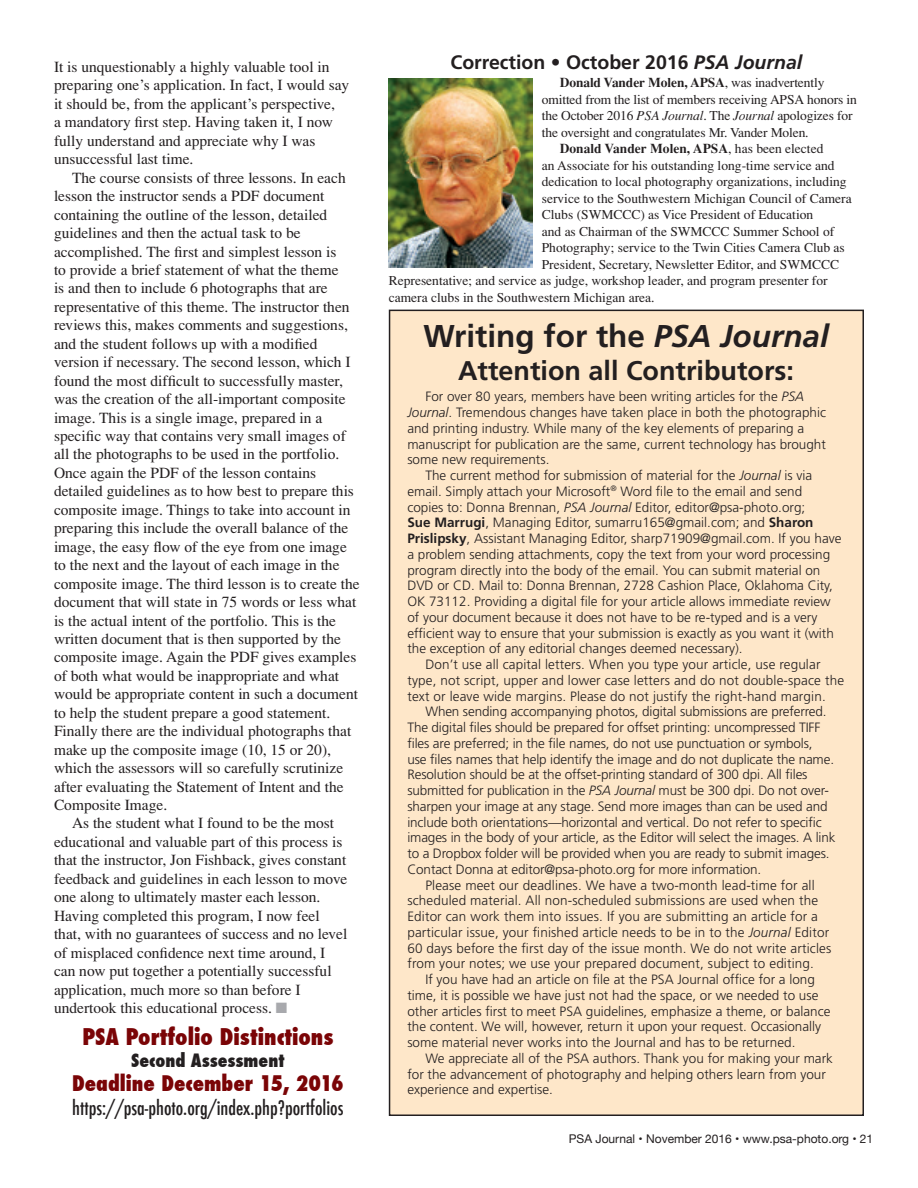
<style>
.page{position:relative;width:918px;height:1188px;background:#fff}
.page>*{position:absolute;margin:0;border:0;box-sizing:border-box;transform-origin:0 0}
._10__12_Times{font:700 31.5px "Frutiger";color:#231f20}
._10__12_Times-2{font:700 27px "Frutiger";color:#231f20}
.t1{font:800 condensed 22.5px "Futura";color:#7a0406}
.t2{font:800 condensed 21px "Futura";color:#7a0406}
.t3{font:500 condensed 19.5px "Futura";color:#231f20}
.t4{font:700 19.5px "Frutiger";color:#231f20}
.t5{font:800 condensed 18px "Futura";color:#231f20}
.t6{font:15.45px/18.5px "Times";color:#231f20}
._10__12_Times-3{font:300 13.5px/15.8px "Frutiger";color:#231f20}
.t7{font:13.5px/16.5px "Times";color:#231f20}
.t8{font:700 13.5px "Times";color:#231f20}
.t9{font:12px "Helvetica Neue";color:#231f20}
.s1{color:#a8a9ad}
.s2{font-style:italic}
.s3{font-weight:700}
.s4{font-weight:400}
</style>
<div class="page">
<div style="left:390px;top:310px;width:473px;height:805px;background:#fee7c9"></div>
<img style="left:389px;top:79px;width:144px;height:189px">
<p class="t6" style="left:54px;top:58px;width:297px">It is unquestionably a highly valuable tool in preparing one’s application. In fact, I would say it should be, from the applicant’s perspective,<br>a mandatory first step. Having taken it, I now fully understand and appreciate why I was unsuccessful last time.</p>
<p class="t6" style="left:54px;top:168px;width:307px;text-indent:18px">The course consists of three lessons. In each lesson the instructor sends a PDF document containing the outline of the lesson, detailed guidelines and then the actual task to be accomplished. The first and simplest lesson is<br>to provide a brief statement of what the theme<br>is and then to include 6 photographs that are representative of this theme. The instructor then reviews this, makes comments and suggestions, and the student follows up with a modified version if necessary. The second lesson, which I found the most difficult to successfully master, was the creation of the all-important composite image. This is a single image, prepared in a specific way that contains very small images of all the photographs to be used in the portfolio.<br>Once again the PDF of the lesson contains detailed guidelines as to how best to prepare this composite image. Things to take into account in preparing this include the overall balance of the image, the easy flow of the eye from one image to the next and the layout of each image in the composite image. The third lesson is to create the document that will state in 75 words or less what is the actual intent of the portfolio. This is the written document that is then supported by the composite image. Again the PDF gives examples of both what would be inappropriate and what would be appropriate content in such a document to help the student prepare a good statement.<br>Finally there are the individual photographs that make up the composite image (10, 15 or 20), which the assessors will so carefully scrutinize after evaluating the Statement of Intent and the Composite Image.</p>
<p class="t6" style="left:54px;top:814px;width:295px;text-indent:18px">As the student what I found to be the most educational and valuable part of this process is that the instructor, Jon Fishback, gives constant feedback and guidelines in each lesson to move one along to ultimately master each lesson.<br>Having completed this program, I now feel that, with no guarantees of success and no level of misplaced confidence next time around, I can now put together a potentially successful application, much more so than before I undertook this educational process. <span class="s1">■</span></p>
<p class="t1" style="left:82px;top:1022px;width:253px">PSA Portfolio Distinctions</p>
<p class="t5" style="left:131px;top:1048px;width:155px">Second Assessment</p>
<p class="t2" style="left:72px;top:1069px;width:273px">Deadline December 15, 2016</p>
<p class="t3" style="left:72px;top:1095px;width:273px">https://psa-photo.org/index.php?portfolios</p>
<p class="t4" style="left:450px;top:51px;width:353px">Correction • October 2016 <span class="s2">PSA Journal</span></p>
<p class="t7" style="left:542px;top:75px;width:316px;text-indent:18px"><span class="s3">Donald Vander Molen, APSA</span>, was inadvertently omitted from the list of members receiving APSA honors in the October 2016 <span class="s2">PSA Journal</span>. The <span class="s2">Journal</span> apologizes for the oversight and congratulates Mr. Vander Molen.</p>
<p class="t8" style="left:560px;top:140px;width:265px">Donald Vander Molen, APSA<span class="s4">, has been elected</span></p>
<p class="t7" style="left:542px;top:157px;width:294px">an Associate for his outstanding long-time service and</p>
<p class="t7" style="left:542px;top:174px;width:306px">dedication to local photography organizations, including</p>
<p class="t7" style="left:542px;top:190px;width:312px">service to the Southwestern Michigan Council of Camera</p>
<p class="t7" style="left:542px;top:207px;width:273px">Clubs (SWMCCC) as Vice President of Education</p>
<p class="t7" style="left:542px;top:223px;width:294px">and as Chairman of the SWMCCC Summer School of</p>
<p class="t7" style="left:542px;top:240px;width:305px">Photography; service to the Twin Cities Camera Club as</p>
<p class="t7" style="left:542px;top:256px;width:299px">President, Secretary, Newsletter Editor, and SWMCCC</p>
<p class="t7" style="left:389px;top:273px;width:440px">Representative; and service as judge, workshop leader, and program presenter for</p>
<p class="t7" style="left:389px;top:289px;width:267px">camera clubs in the Southwestern Michigan area.</p>
<p class="_10__12_Times" style="left:423px;top:317px;width:407px">Writing for the <span class="s2">PSA Journal</span></p>
<p class="_10__12_Times-2" style="left:458px;top:354px;width:338px">Attention all Contributors:</p>
<p class="_10__12_Times-3" style="left:407px;top:389px;width:420px;text-indent:18px">For over 80 years, members have been writing articles for the <span class="s2">PSA Journal</span>. Tremendous changes have taken place in both the photographic and printing industry. While many of the key elements of preparing a manuscript for publication are the same, current technology has brought some new requirements.</p>
<p class="_10__12_Times-3" style="left:407px;top:468px;width:436px;text-indent:18px">The current method for submission of material for the <span class="s2">Journal</span> is via email. Simply attach your Microsoft<sup>®</sup> Word file to the email and send copies to: Donna Brennan, <span class="s2">PSA Journal</span> Editor, editor@psa-photo.org;<br><span class="s3">Sue Marrugi</span>, Managing Editor, sumarru165@gmail.com; and <span class="s3">Sharon Prislipsky</span>, Assistant Managing Editor, sharp71909@gmail.com. If you have a problem sending attachments, copy the text from your word processing program directly into the body of the email. You can submit material on DVD or CD. Mail to: Donna Brennan, 2728 Cashion Place, Oklahoma City, OK 73112. Providing a digital file for your article allows immediate review of your document because it does not have to be re-typed and is a very efficient way to ensure that your submission is exactly as you want it (with the exception of any editorial changes deemed necessary).</p>
<p class="_10__12_Times-3" style="left:407px;top:657px;width:438px;text-indent:18px">Don’t use all capital letters. When you type your article, use regular type, not script, upper and lower case letters and do not double-space the text or leave wide margins. Please do not justify the right-hand margin.</p>
<p class="_10__12_Times-3" style="left:407px;top:704px;width:430px;text-indent:18px">When sending accompanying photos, digital submissions are preferred.<br>The digital files should be prepared for offset printing: uncompressed TIFF files are preferred; in the file names, do not use punctuation or symbols,<br>use files names that help identify the image and do not duplicate the name.<br>Resolution should be at the offset-printing standard of 300 dpi. All files submitted for publication in the <span class="s2">PSA Journal</span> must be 300 dpi. Do not over&shy;sharpen your image at any stage. Send more images than can be used and include both orientations—horizontal and vertical. Do not refer to specific images in the body of your article, as the Editor will select the images. A link to a Dropbox folder will be provided when you are ready to submit images.<br>Contact Donna at editor@psa-photo.org for more information.</p>
<p class="_10__12_Times-3" style="left:407px;top:877px;width:425px;text-indent:18px">Please meet our deadlines. We have a two-month lead-time for all scheduled material. All non-scheduled submissions are used when the Editor can work them into issues. If you are submitting an article for a particular issue, your finished article needs to be in to the <span class="s2">Journal</span> Editor 60 days before the first day of the issue month. We do not write articles from your notes; we use your prepared document, subject to editing.</p>
<p class="_10__12_Times-3" style="left:407px;top:972px;width:425px;text-indent:18px">If you have had an article on file at the PSA Journal office for a long time, it is possible we have just not had the space, or we needed to use other articles first to meet PSA guidelines, emphasize a theme, or balance the content. We will, however, return it upon your request. Occasionally some material never works into the Journal and has to be returned.</p>
<p class="_10__12_Times-3" style="left:407px;top:1050px;width:427px;text-indent:18px">We appreciate all of the PSA authors. Thank you for making your mark for the advancement of photography and helping others learn from your experience and expertise.</p>
<p class="t9" style="left:569px;top:1130px;width:306px">PSA Journal • November 2016 • www.psa-photo.org • 21</p>
</div>
